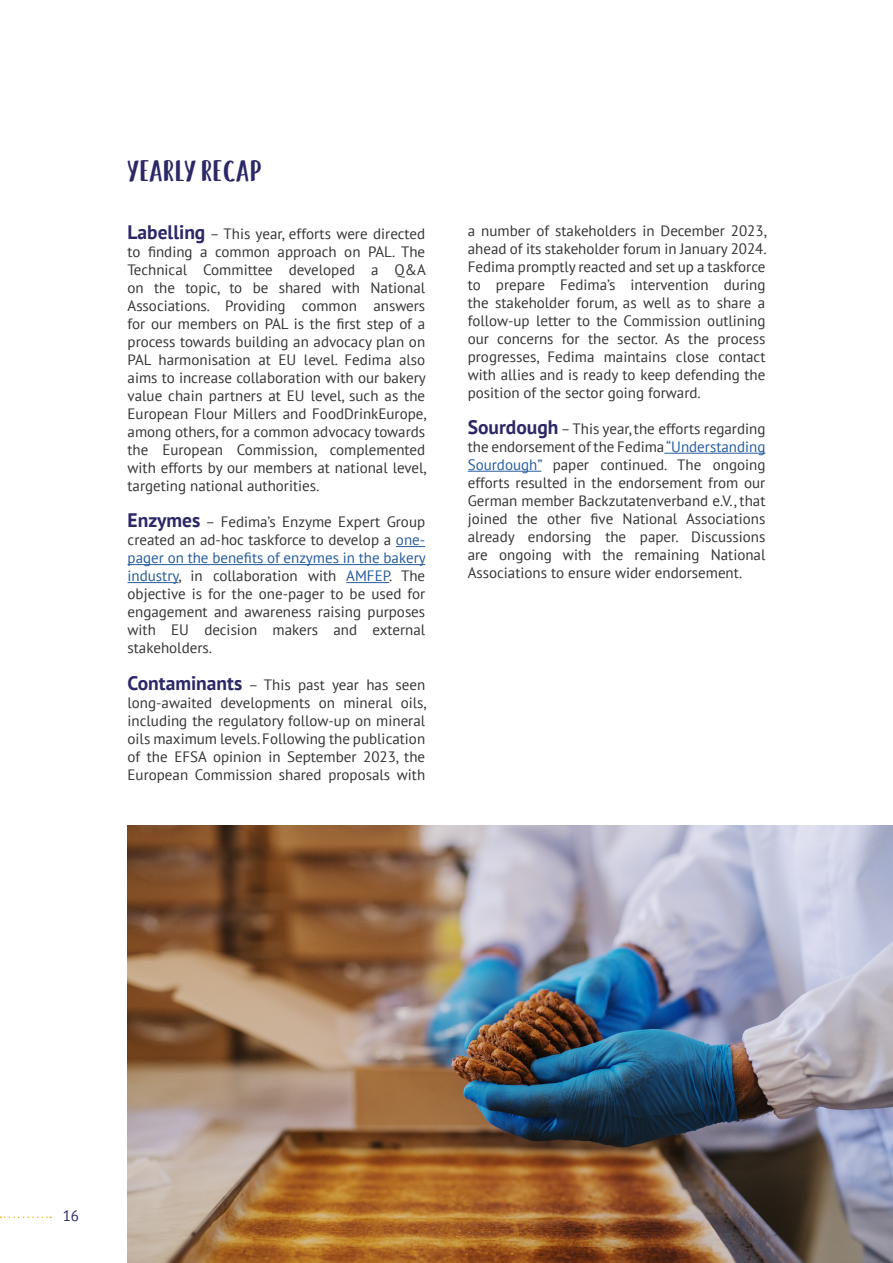
<style>
.page{position:relative;width:893px;height:1263px;background:#fff}
.page>*{position:absolute;margin:0;border:0;box-sizing:border-box;transform-origin:0 0}
.t1{font:28.5px "Snow Hut";color:#2c2867}
.t2{font:15px/18px "PT Sans";color:#343433;text-align:justify}
.t3{font:15px "PT Sans";color:#2c2867}
.s1{font-weight:700;font-size:19.5px;color:#2c2867}
.s2{color:#275c9d}
</style>
<div class="page">
<svg style="left:0;top:1216px;width:51px;height:2px"></svg>
<svg style="left:396px;top:546px;width:29px;height:1px"></svg>
<hr style="left:128px;top:564px;width:297px;height:1px;background:#275c9d">
<hr style="left:128px;top:582px;width:50px;height:1px;background:#275c9d">
<hr style="left:346px;top:582px;width:43px;height:1px;background:#275c9d">
<hr style="left:664px;top:453px;width:101px;height:1px;background:#275c9d">
<hr style="left:468px;top:471px;width:73px;height:1px;background:#275c9d">
<img style="left:128px;top:826px;width:765px;height:437px">
<h1 class="t1" style="left:128px;top:154px;width:135px">YEARLY RECAP</h1>
<p class="t2" style="left:128px;top:225px;width:300px"><span class="s1">Labelling</span> – This year, efforts were directed to finding a common approach on PAL. The Technical Committee developed a Q&amp;A on the topic, to be shared with National Associations. Providing common answers for our members on PAL is the first step of a process towards building an advocacy plan on PAL harmonisation at EU level. Fedima also aims to increase collaboration with our bakery value chain partners at EU level, such as the European Flour Millers and FoodDrinkEurope, among others, for a common advocacy towards the European Commission, complemented with efforts by our members at national level, targeting national authorities.</p>
<p class="t2" style="left:128px;top:513px;width:300px"><span class="s1">Enzymes</span> – Fedima’s Enzyme Expert Group created an ad-hoc taskforce to develop a <span class="s2">one&shy;pager on the benefits of enzymes in the bakery industry</span>, in collaboration with <span class="s2">AMFEP</span>. The objective is for the one-pager to be used for engagement and awareness raising purposes with EU decision makers and external stakeholders.</p>
<p class="t2" style="left:128px;top:675px;width:300px"><span class="s1">Contaminants</span> – This past year has seen long-awaited developments on mineral oils, including the regulatory follow-up on mineral oils maximum levels. Following the publication of the EFSA opinion in September 2023, the European Commission shared proposals with</p>
<p class="t2" style="left:468px;top:221px;width:300px">a number of stakeholders in December 2023, ahead of its stakeholder forum in January 2024.<br>Fedima promptly reacted and set up a taskforce to prepare Fedima’s intervention during the stakeholder forum, as well as to share a follow-up letter to the Commission outlining our concerns for the sector. As the process progresses, Fedima maintains close contact with allies and is ready to keep defending the position of the sector going forward.</p>
<p class="t2" style="left:468px;top:419px;width:299px"><span class="s1">Sourdough</span> – This year, the efforts regarding the endorsement of the Fedima <span class="s2">“Understanding Sourdough”</span> paper continued. The ongoing efforts resulted in the endorsement from our German member Backzutatenverband e.V., that joined the other five National Associations already endorsing the paper. Discussions are ongoing with the remaining National Associations to ensure wider endorsement.</p>
<p class="t3" style="left:63px;top:1206px;width:18px">16</p>
</div>
